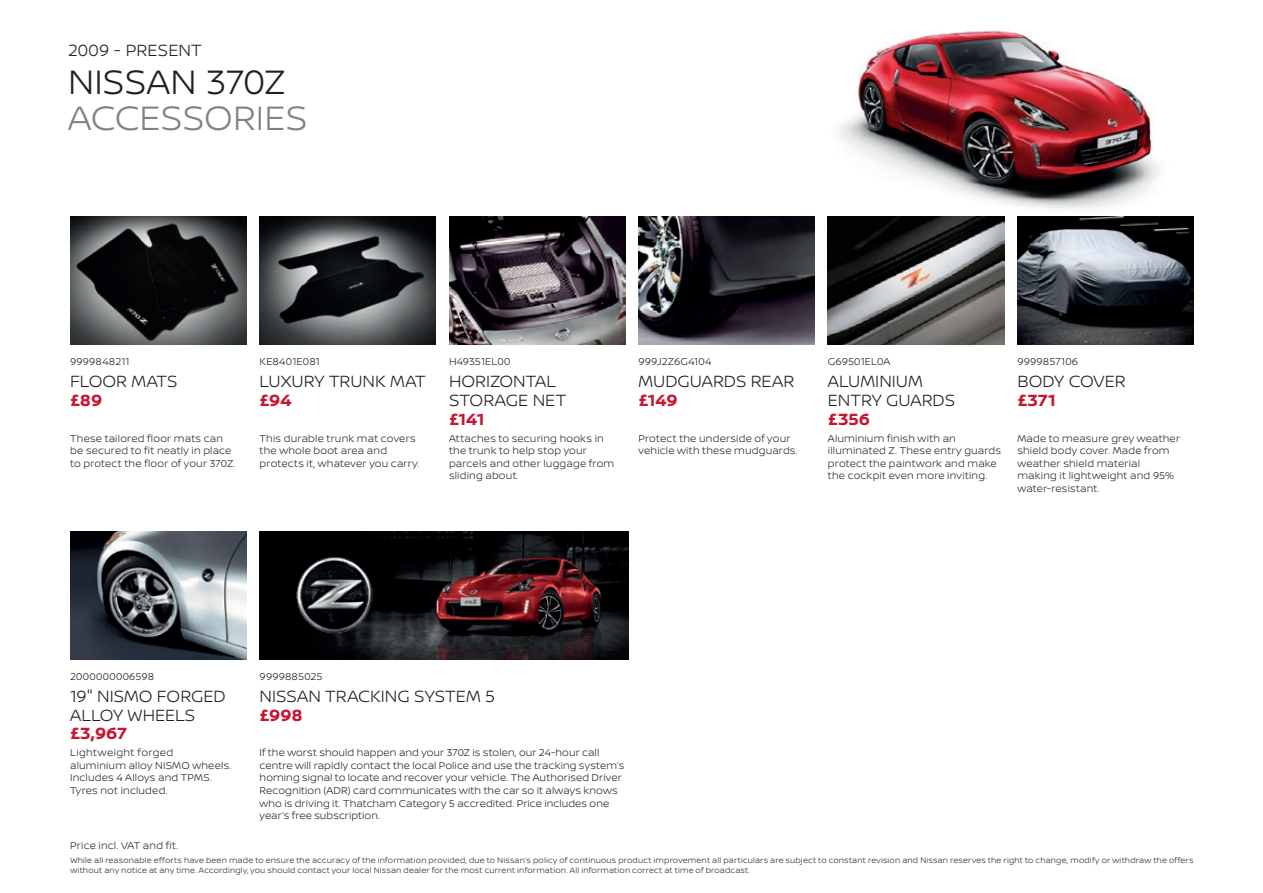
<style>
.page{position:relative;width:1263px;height:893px;background:#fff}
.page>*{position:absolute;margin:0;border:0;box-sizing:border-box;transform-origin:0 0}
.t1{font:300 36px "Nissan Brand";color:#808285}
.t2{font:300 36px "Nissan Brand";color:#231f20}
.t3{font:300 17.25px/18.8px "Nissan Brand";color:#231f20}
.t4{font:700 17.25px "Nissan Brand";letter-spacing:-.01em;color:#c51632}
.t5{font:300 10.5px/12.6px "Nissan Brand";letter-spacing:.015em;color:#231f20}
.t6{font:300 10.5px "Nissan Brand";letter-spacing:.035em;color:#231f20}
.t7{font:300 8.25px/9.9px "Nissan Brand";letter-spacing:.025em;color:#231f20}
</style>
<div class="page">
<img style="left:827px;top:30px;width:367px;height:197px">
<img style="left:70px;top:531px;width:176px;height:128px">
<img style="left:449px;top:217px;width:176px;height:127px">
<img style="left:1017px;top:217px;width:176px;height:127px">
<img style="left:638px;top:217px;width:176px;height:127px">
<img style="left:260px;top:217px;width:176px;height:127px">
<img style="left:70px;top:217px;width:176px;height:127px">
<img style="left:260px;top:531px;width:369px;height:128px">
<img style="left:260px;top:553px;width:148px;height:85px">
<img style="left:828px;top:217px;width:176px;height:127px">
<h2 class="t3" style="left:68px;top:40px;width:135px">2009 - PRESENT</h2>
<h1 class="t2" style="left:68px;top:56px;width:219px">NISSAN 370Z</h1>
<h1 class="t1" style="left:68px;top:92px;width:241px">ACCESSORIES</h1>
<p class="t5" style="left:70px;top:355px;width:61px">9999848211</p>
<h2 class="t3" style="left:70px;top:371px;width:109px">FLOOR MATS</h2>
<h2 class="t4" style="left:70px;top:388px;width:34px">£89</h2>
<p class="t5" style="left:70px;top:431px;width:167px">These tailored floor mats can be secured to fit neatly in place to protect the floor of your 370Z.</p>
<p class="t5" style="left:260px;top:355px;width:62px">KE8401E081</p>
<h2 class="t3" style="left:260px;top:371px;width:168px">LUXURY TRUNK MAT</h2>
<h2 class="t4" style="left:260px;top:388px;width:34px">£94</h2>
<p class="t5" style="left:260px;top:431px;width:161px">This durable trunk mat covers the whole boot area and protects it, whatever you carry.</p>
<p class="t5" style="left:449px;top:355px;width:63px">H49351EL00</p>
<h2 class="t3" style="left:449px;top:371px;width:119px">HORIZONTAL<br>STORAGE NET</h2>
<h2 class="t4" style="left:449px;top:406px;width:37px">£141</h2>
<p class="t5" style="left:449px;top:431px;width:167px">Attaches to securing hooks in the trunk to help stop your parcels and other luggage from sliding about.</p>
<p class="t5" style="left:638px;top:355px;width:74px">999J2Z6G4104</p>
<h2 class="t3" style="left:638px;top:371px;width:157px">MUDGUARDS REAR</h2>
<h2 class="t4" style="left:638px;top:388px;width:41px">£149</h2>
<p class="t5" style="left:638px;top:431px;width:161px">Protect the underside of your vehicle with these mudguards.</p>
<p class="t5" style="left:828px;top:355px;width:64px">G69501EL0A</p>
<h2 class="t3" style="left:828px;top:371px;width:129px">ALUMINIUM<br>ENTRY GUARDS</h2>
<h2 class="t4" style="left:828px;top:406px;width:44px">£356</h2>
<p class="t5" style="left:828px;top:431px;width:175px">Aluminium finish with an illuminated Z. These entry guards protect the paintwork and make the cockpit even more inviting.</p>
<p class="t5" style="left:1017px;top:355px;width:62px">9999857106</p>
<h2 class="t3" style="left:1017px;top:371px;width:110px">BODY COVER</h2>
<h2 class="t4" style="left:1017px;top:388px;width:40px">£371</h2>
<p class="t5" style="left:1017px;top:431px;width:164px">Made to measure grey weather shield body cover. Made from weather shield material making it lightweight and 95% water-resistant.</p>
<p class="t6" style="left:70px;top:669px;width:85px">2000000006598</p>
<h2 class="t3" style="left:70px;top:686px;width:157px">19" NISMO FORGED<br>ALLOY WHEELS</h2>
<h2 class="t4" style="left:70px;top:721px;width:58px">£3,967</h2>
<p class="t5" style="left:70px;top:746px;width:163px">Lightweight forged aluminium alloy NISMO wheels.<br>Includes 4 Alloys and TPMS.<br>Tyres not included.</p>
<p class="t5" style="left:260px;top:669px;width:65px">9999885025</p>
<h2 class="t3" style="left:260px;top:686px;width:237px">NISSAN TRACKING SYSTEM 5</h2>
<h2 class="t4" style="left:260px;top:702px;width:45px">£998</h2>
<p class="t5" style="left:260px;top:746px;width:366px">If the worst should happen and your 370Z is stolen, our 24-hour call centre will rapidly contact the local Police and use the tracking system’s homing signal to locate and recover your vehicle. The Authorised Driver Recognition (ADR) card communicates with the car so it always knows who is driving it. Thatcham Category 5 accredited. Price includes one year’s free subscription.</p>
<p class="t5" style="left:70px;top:839px;width:109px">Price incl. VAT and fit.</p>
<p class="t7" style="left:70px;top:855px;width:1124px">While all reasonable efforts have been made to ensure the accuracy of the information provided, due to Nissan’s policy of continuous product improvement all particulars are subject to constant revision and Nissan reserves the right to change, modify or withdraw the offers without any notice at any time. Accordingly, you should contact your local Nissan dealer for the most current information. All information correct at time of broadcast.</p>
</div>
